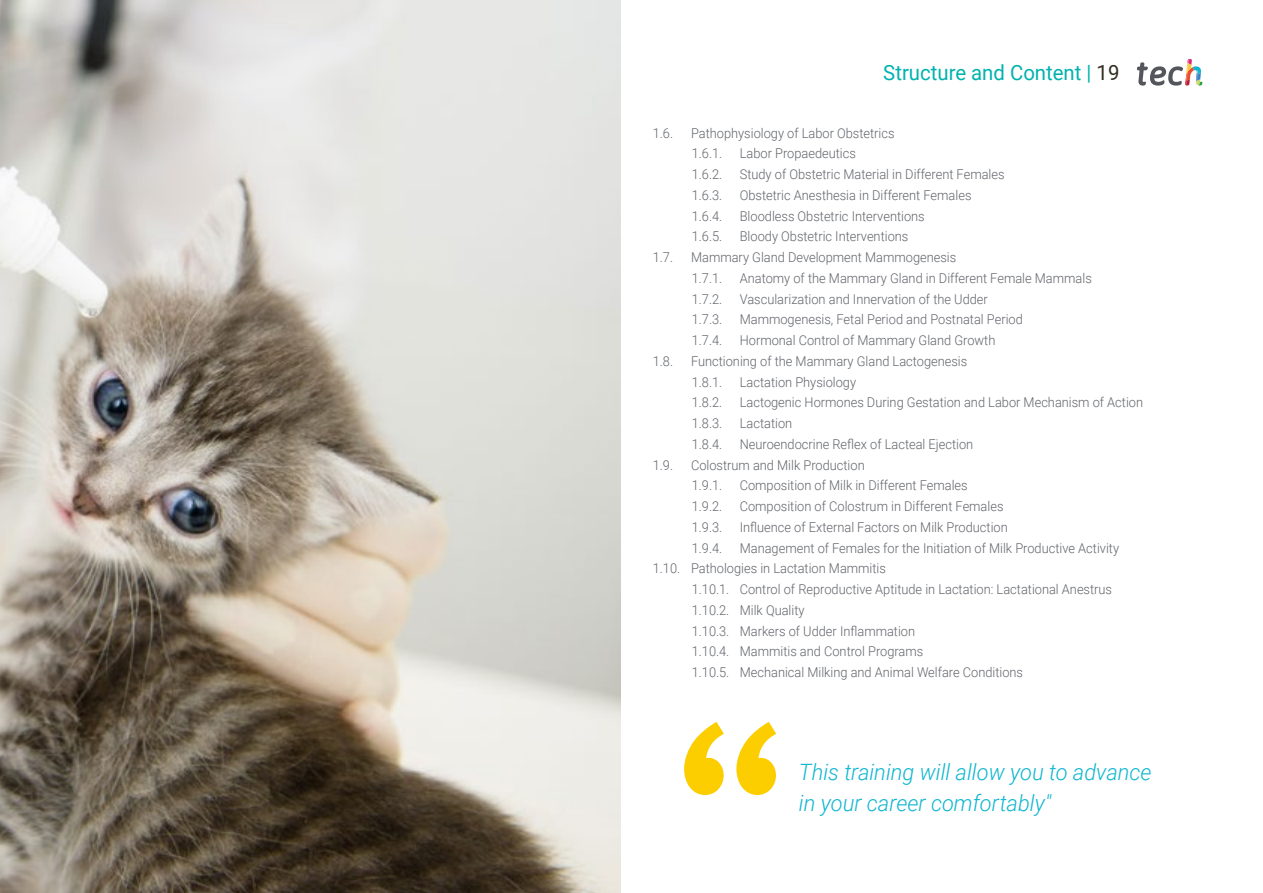
<style>
.page{position:relative;width:1263px;height:893px;background:#fff}
.page>*{position:absolute;margin:0;border:0;box-sizing:border-box;transform-origin:0 0}
.t1{font:italic 300 22.5px/31.5px "Roboto";color:#0fb6cf}
.t2{font:21px "Roboto";color:#00b2af}
.t3{font:300 13.5px/20.7px "Roboto";color:#61646a;scale:.95 1}
.s1{color:#312e20}
</style>
<div class="page">
<svg style="left:1137px;top:59px;width:65px;height:27px"></svg>
<img style="left:0;top:0;width:621px;height:893px">
<svg style="left:684px;top:722px;width:92px;height:73px"></svg>
<h2 class="t2" style="left:883px;top:57px;width:238px">Structure and Content | <span class="s1">19</span></h2>
<p class="t3" style="left:653px;top:122px;width:23px">1.6.</p>
<p class="t3" style="left:691px;top:122px;width:216px">Pathophysiology of Labor Obstetrics<br>1.6.1.</p>
<p class="t3" style="left:740px;top:143px;width:124px">Labor Propaedeutics</p>
<p class="t3" style="left:692px;top:164px;width:34px">1.6.2.</p>
<p class="t3" style="left:740px;top:164px;width:280px">Study of Obstetric Material in Different Females</p>
<p class="t3" style="left:692px;top:184px;width:34px">1.6.3.</p>
<p class="t3" style="left:740px;top:184px;width:245px">Obstetric Anesthesia in Different Females</p>
<p class="t3" style="left:692px;top:205px;width:34px">1.6.4.</p>
<p class="t3" style="left:740px;top:205px;width:196px">Bloodless Obstetric Interventions</p>
<p class="t3" style="left:692px;top:226px;width:34px">1.6.5.</p>
<p class="t3" style="left:740px;top:226px;width:179px">Bloody Obstetric Interventions</p>
<p class="t3" style="left:653px;top:247px;width:23px">1.7.</p>
<p class="t3" style="left:691px;top:247px;width:281px">Mammary Gland Development Mammogenesis<br>1.7.1.</p>
<p class="t3" style="left:740px;top:267px;width:372px">Anatomy of the Mammary Gland in Different Female Mammals</p>
<p class="t3" style="left:692px;top:288px;width:34px">1.7.2.</p>
<p class="t3" style="left:740px;top:288px;width:263px">Vascularization and Innervation of the Udder</p>
<p class="t3" style="left:692px;top:309px;width:34px">1.7.3.</p>
<p class="t3" style="left:740px;top:309px;width:299px">Mammogenesis, Fetal Period and Postnatal Period</p>
<p class="t3" style="left:692px;top:330px;width:34px">1.7.4.</p>
<p class="t3" style="left:740px;top:330px;width:271px">Hormonal Control of Mammary Gland Growth</p>
<p class="t3" style="left:653px;top:350px;width:23px">1.8.</p>
<p class="t3" style="left:691px;top:350px;width:292px">Functioning of the Mammary Gland Lactogenesis<br>1.8.1.</p>
<p class="t3" style="left:740px;top:371px;width:124px">Lactation Physiology</p>
<p class="t3" style="left:692px;top:392px;width:34px">1.8.2.</p>
<p class="t3" style="left:740px;top:392px;width:426px">Lactogenic Hormones During Gestation and Labor Mechanism of Action</p>
<p class="t3" style="left:692px;top:413px;width:34px">1.8.3.</p>
<p class="t3" style="left:740px;top:413px;width:57px">Lactation</p>
<p class="t3" style="left:692px;top:433px;width:34px">1.8.4.</p>
<p class="t3" style="left:740px;top:433px;width:247px">Neuroendocrine Reflex of Lacteal Ejection</p>
<p class="t3" style="left:653px;top:454px;width:23px">1.9.</p>
<p class="t3" style="left:691px;top:454px;width:184px">Colostrum and Milk Production<br>1.9.1.</p>
<p class="t3" style="left:740px;top:475px;width:241px">Composition of Milk in Different Females</p>
<p class="t3" style="left:692px;top:496px;width:34px">1.9.2.</p>
<p class="t3" style="left:740px;top:496px;width:279px">Composition of Colostrum in Different Females</p>
<p class="t3" style="left:692px;top:516px;width:34px">1.9.3.</p>
<p class="t3" style="left:740px;top:516px;width:284px">Influence of External Factors on Milk Production</p>
<p class="t3" style="left:692px;top:537px;width:34px">1.9.4.</p>
<p class="t3" style="left:653px;top:537px;width:492px;text-indent:87px">Management of Females for the Initiation of Milk Productive Activity<br>1.10. Pathologies in Lactation Mammitis</p>
<p class="t3" style="left:692px;top:579px;width:444px">1.10.1. Control of Reproductive Aptitude in Lactation: Lactational Anestrus 1.10.2. Milk Quality<br>1.10.3. Markers of Udder Inflammation<br>1.10.4. Mammitis and Control Programs<br>1.10.5. Mechanical Milking and Animal Welfare Conditions</p>
<h1 class="t1" style="left:799px;top:755px;width:354px">This training will allow you to advance in your career comfortably"</h1>
</div>
